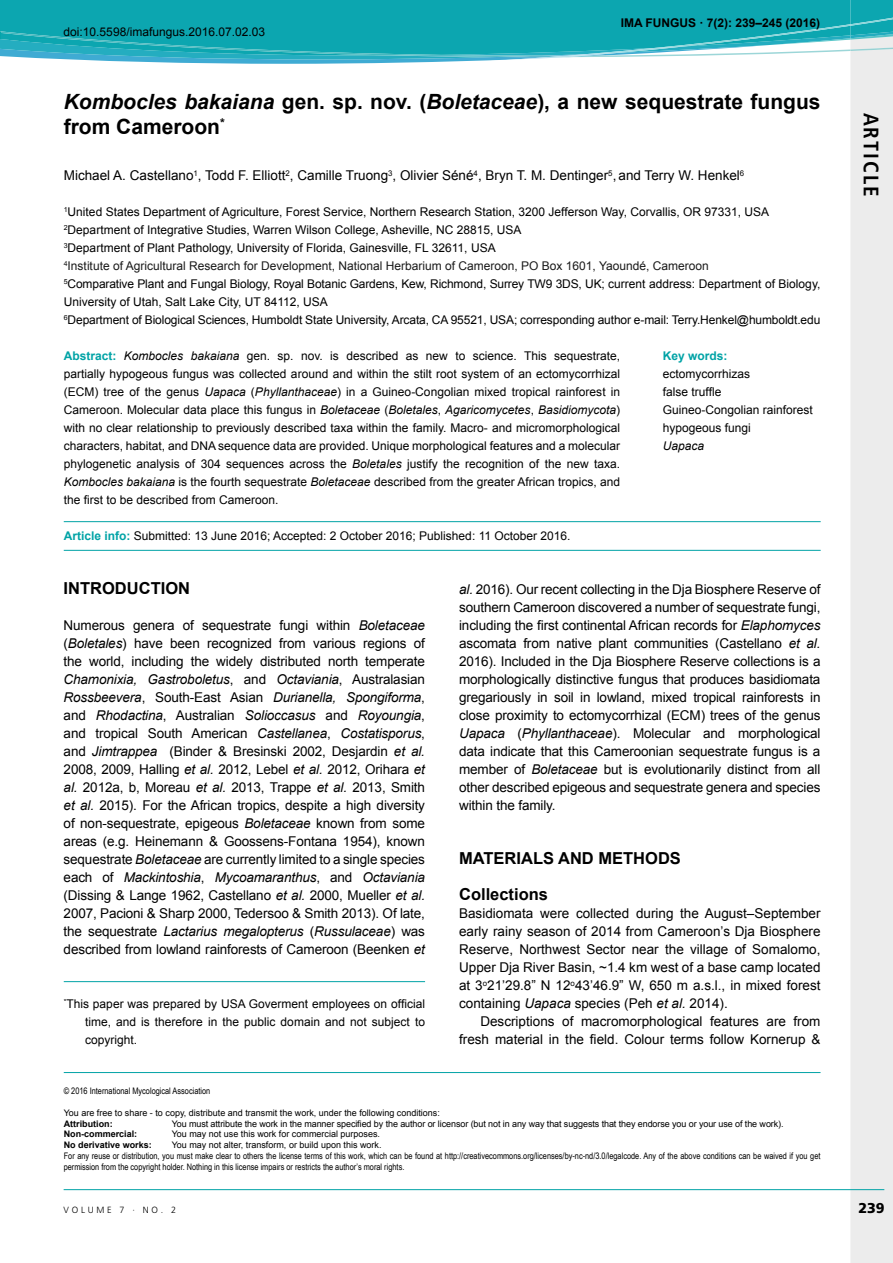
<style>
.page{position:relative;width:893px;height:1263px;background:#fff}
.page>*{position:absolute;margin:0;border:0;box-sizing:border-box;transform-origin:0 0}
.t1{font:700 21px/25.2px "Arial";color:#000}
.t2{font:700 condensed 21px "Frutiger LT Std";letter-spacing:.1em;color:#000}
.t3{font:700 16.5px/36px "Arial";color:#000}
.t4{font:900 14.25px "Frutiger LT Std";color:#000}
.t5{font:13.5px/18px "Arial";color:#000;text-align:justify}
.t6{font:12px/18px "Arial";color:#000}
.t7{font:700 12px "Arial";color:#000}
.t8{font:700 12px "Arial";color:#00a3a6}
.t9{font:italic 12px "Arial";color:#000}
.t10{font:9px/10.8px "Arial Narrow";color:#000}
.t11{font:9px "Arial";color:#000}
.t12{font:700 9px "Arial";color:#000}
.t13{font:300 9px "Frutiger LT Std";letter-spacing:.3em;color:#000}
.s1{font-style:italic}
.s2{color:#1a1a1a}
.s3{font-weight:700;color:#00a3a6}
</style>
<div class="page">
<div style="left:850px;top:70px;width:43px;height:1193px;background:#ececec"></div>
<hr style="left:64px;top:1189px;width:820px;height:1px;background:#00a3a6">
<hr style="left:64px;top:1072px;width:756px;height:1px;background:#00a3a6">
<svg style="left:0;top:0;width:893px;height:70px"></svg>
<hr style="left:64px;top:550px;width:757px;height:1px;background:#00a3a6">
<hr style="left:64px;top:521px;width:757px;height:1px;background:#00a3a6">
<hr style="left:64px;top:981px;width:361px;height:1px;background:#00a3a6">
<p class="t6" style="left:64px;top:23px;width:203px">doi:10.5598/imafungus.2016.07.02.03</p>
<p class="t7" style="left:621px;top:15px;width:201px">IMA FUNGUS · 7(2): 239–245 (2016)</p>
<h1 class="t1" style="left:64px;top:90px;width:758px"><span class="s1">Kombocles bakaiana</span> gen. sp. nov. (<span class="s1">Boletaceae</span>), a new sequestrate fungus from Cameroon<sup>*</sup></h1>
<p class="t5" style="left:64px;top:166px;width:682px">Michael A. Castellano<sup>1</sup>, Todd F. Elliott<sup>2</sup>, Camille Truong<sup>3</sup>, Olivier Séné<sup>4</sup>, Bryn T. M. Dentinger<sup>5</sup>, and Terry W. Henkel<sup>6</sup></p>
<p class="t6" style="left:64px;top:203px;width:758px"><sup>1</sup>United States Department of Agriculture, Forest Service, Northern Research Station, 3200 Jefferson Way, Corvallis, OR 97331, USA <sup>2</sup>Department of Integrative Studies, Warren Wilson College, Asheville, NC 28815, USA<br><sup>3</sup>Department of Plant Pathology, University of Florida, Gainesville, FL 32611, USA<br><sup>4</sup><span class="s2">Institute of Agricultural Research for Development, National Herbarium of Cameroon, PO Box 1601, Yaoundé, Cameroon<br></span><sup>5</sup>Comparative Plant and Fungal Biology, Royal Botanic Gardens, Kew, Richmond, Surrey TW9 3DS, UK; current address: Department of Biology, University of Utah, Salt Lake City, UT 84112, USA<br><sup>6</sup>Department of Biological Sciences, Humboldt State University, Arcata, CA 95521, USA; corresponding author e-mail: Terry.Henkel@humboldt.edu</p>
<p class="t6" style="left:64px;top:347px;width:558px;text-align:justify"><span class="s3">Abstract:</span> <span class="s1">Kombocles bakaiana</span> gen. sp. nov. is described as new to science. This sequestrate, partially hypogeous fungus was collected around and within the stilt root system of an ectomycorrhizal (ECM) tree of the genus <span class="s1">Uapaca</span> (<span class="s1">Phyllanthaceae</span>) in a Guineo-Congolian mixed tropical rainforest in Cameroon. Molecular data place this fungus in <span class="s1">Boletaceae</span> (<span class="s1">Boletales</span>, <span class="s1">Agaricomycetes</span>, <span class="s1">Basidiomycota</span>) with no clear relationship to previously described taxa within the family. Macro- and micromorphological characters, habitat, and DNA sequence data are provided. Unique morphological features and a molecular phylogenetic analysis of 304 sequences across the <span class="s1">Boletales</span> justify the recognition of the new taxa.<br><span class="s1">Kombocles bakaiana</span> is the fourth sequestrate <span class="s1">Boletaceae</span> described from the greater African tropics, and the first to be described from Cameroon.</p>
<p class="t6" style="left:64px;top:527px;width:508px"><span class="s3">Article info:</span> Submitted: 13 June 2016; Accepted: 2 October 2016; Published: 11 October 2016.</p>
<p class="t8" style="left:663px;top:348px;width:66px">Key words:</p>
<p class="t6" style="left:663px;top:365px;width:152px">ectomycorrhizas<br>false truffle<br>Guineo-Congolian rainforest hypogeous fungi</p>
<p class="t9" style="left:663px;top:438px;width:43px">Uapaca</p>
<p class="t3" style="left:64px;top:571px;width:128px">INTRODUCTION</p>
<p class="t5" style="left:64px;top:616px;width:363px">Numerous genera of sequestrate fungi within <span class="s1">Boletaceae </span>(<span class="s1">Boletales</span>) have been recognized from various regions of the world, including the widely distributed north temperate <span class="s1">Chamonixia, Gastroboletus</span>, and <span class="s1">Octaviania</span>, Australasian <span class="s1">Rossbeevera</span>, South-East Asian <span class="s1">Durianella, Spongiforma</span>, and <span class="s1">Rhodactina</span>, Australian <span class="s1">Solioccasus</span> and <span class="s1">Royoungia</span>, and tropical South American <span class="s1">Castellanea</span>, <span class="s1">Costatisporus</span>, and <span class="s1">Jimtrappea</span> (Binder &amp; Bresinski 2002, Desjardin <span class="s1">et al.<br></span>2008, 2009, Halling <span class="s1">et al.</span> 2012, Lebel <span class="s1">et al.</span> 2012, Orihara <span class="s1">et al.</span> 2012a, b, Moreau <span class="s1">et al.</span> 2013, Trappe <span class="s1">et al.</span> 2013, Smith <span class="s1">et al.</span> 2015). For the African tropics, despite a high diversity of non-sequestrate, epigeous <span class="s1">Boletaceae</span> known from some areas (e.g. Heinemann &amp; Goossens-Fontana 1954), known sequestrate <span class="s1">Boletaceae</span> are currently limited to a single species each of <span class="s1">Mackintoshia</span>, <span class="s1">Mycoamaranthus</span>, and <span class="s1">Octaviania </span>(Dissing &amp; Lange 1962, Castellano <span class="s1">et al.</span> 2000, Mueller <span class="s1">et al.<br></span>2007, Pacioni &amp; Sharp 2000, Tedersoo &amp; Smith 2013). Of late, the sequestrate <span class="s1">Lactarius megalopterus</span> (<span class="s1">Russulaceae</span>) was described from lowland rainforests of Cameroon (Beenken <span class="s1">et</span></p>
<p class="t6" style="left:85px;top:995px;width:342px;text-align:justify;text-indent:-21px"><sup>*</sup>This paper was prepared by USA Goverment employees on official time, and is therefore in the public domain and not subject to copyright.</p>
<p class="t5" style="left:459px;top:580px;width:363px"><span class="s1">al.</span> 2016). Our recent collecting in the Dja Biosphere Reserve of southern Cameroon discovered a number of sequestrate fungi, including the first continental African records for <span class="s1">Elaphomyces </span>ascomata from native plant communities (Castellano <span class="s1">et al.<br></span>2016). Included in the Dja Biosphere Reserve collections is a morphologically distinctive fungus that produces basidiomata gregariously in soil in lowland, mixed tropical rainforests in close proximity to ectomycorrhizal (ECM) trees of the genus <span class="s1">Uapaca</span> (<span class="s1">Phyllanthaceae</span>). Molecular and morphological data indicate that this Cameroonian sequestrate fungus is a member of <span class="s1">Boletaceae</span> but is evolutionarily distinct from all other described epigeous and sequestrate genera and species within the family.</p>
<p class="t3" style="left:459px;top:841px;width:223px">MATERIALS AND METHODS<br>Collections</p>
<p class="t5" style="left:459px;top:904px;width:363px">Basidiomata were collected during the August–September early rainy season of 2014 from Cameroon’s Dja Biosphere Reserve, Northwest Sector near the village of Somalomo, Upper Dja River Basin, ~1.4 km west of a base camp located at 3<sup>o</sup>21’29.8” N 12<sup>o</sup>43’46.9” W, 650 m a.s.l., in mixed forest containing <span class="s1">Uapaca</span> species (Peh <span class="s1">et al.</span> 2014).</p>
<p class="t5" style="left:459px;top:1012px;width:363px;text-align:right">Descriptions of macromorphological features are from fresh material in the field. Colour terms follow Kornerup &amp;</p>
<p class="t10" style="left:64px;top:1085px;width:148px">© 2016 International Mycological Association</p>
<p class="t11" style="left:64px;top:1107px;width:378px">You are free to share - to copy, distribute and transmit the work, under the following conditions:</p>
<p class="t12" style="left:64px;top:1117px;width:50px">Attribution:</p>
<p class="t11" style="left:172px;top:1117px;width:613px">You must attribute the work in the manner specified by the author or licensor (but not in any way that suggests that they endorse you or your use of the work).</p>
<p class="t12" style="left:64px;top:1128px;width:75px">Non-commercial:</p>
<p class="t11" style="left:172px;top:1128px;width:210px">You may not use this work for commercial purposes.</p>
<p class="t12" style="left:64px;top:1139px;width:90px">No derivative works:</p>
<p class="t11" style="left:172px;top:1139px;width:211px">You may not alter, transform, or build upon this work.</p>
<p class="t10" style="left:64px;top:1150px;width:758px">For any reuse or distribution, you must make clear to others the license terms of this work, which can be found at http://creativecommons.org/licenses/by-nc-nd/3.0/legalcode. Any of the above conditions can be waived if you get permission from the copyright holder. Nothing in this license impairs or restricts the author’s moral rights.</p>
<p class="t13" style="left:64px;top:1205px;width:114px">VOLUME 7 · NO. 2</p>
<h1 class="t2" style="left:883px;top:113px;width:86px;rotate:90deg">ARTICLE</h1>
<p class="t4" style="left:858px;top:1200px;width:28px">239</p>
</div>
